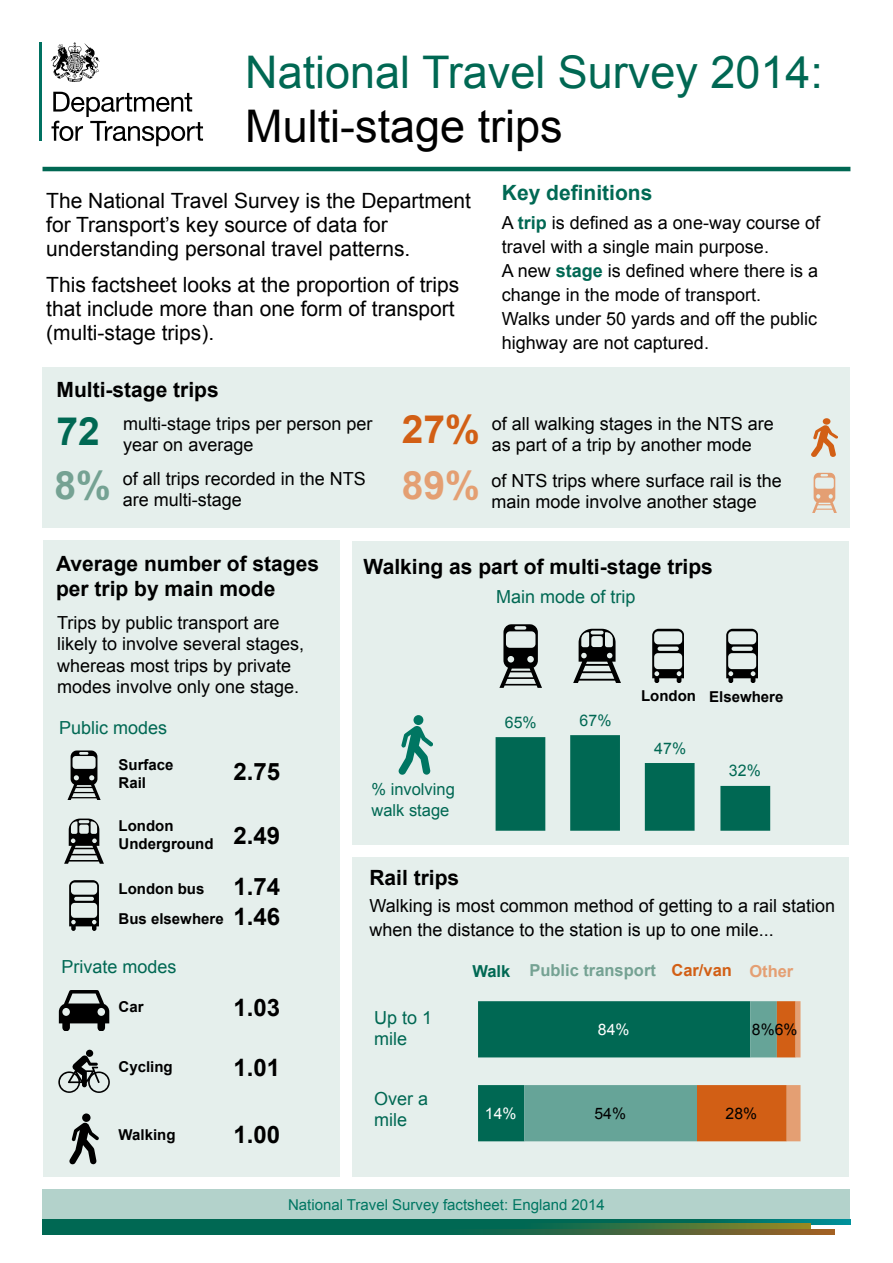
<style>
.page{position:relative;width:893px;height:1263px;background:#fff}
.page>*{position:absolute;margin:0;border:0;box-sizing:border-box;transform-origin:0 0}
.t1{font:45px "Arial";color:#006853}
.t2{font:45px "Arial";color:#000}
.t3{font:700 39px "Arial";color:#e49f72}
.t4{font:700 39px "Arial";color:#d25f15}
.t5{font:700 39px "Arial";color:#006853}
.t6{font:700 39px "Arial";color:#75a293}
.t7{font:700 24px "Arial";color:#000}
.t8{font:21px/24px "Arial";color:#000}
.t9{font:700 21px "Arial";color:#000}
.t10{font:700 21px "Arial";color:#006954}
.t11{font:18px/24px "Arial";color:#000}
.t12{font:18px/21px "Arial";color:#006853}
.t13{font:16.5px/21px "Arial";color:#006853}
.t14{font:700 16.5px "Arial";color:#75a293}
.t15{font:700 16.5px "Arial";color:#d25f15}
.t16{font:700 16.5px "Arial";color:#e49f73}
.t17{font:700 16.5px "Arial";color:#006853}
.t18{font:15.9px "Arial";letter-spacing:.005em;color:#006853}
.t19{font:15.75px "Arial";color:#000}
.t20{font:15.75px "Arial";color:#fff}
.t21{font:700 15px "Arial";color:#000}
.t22{font:15px "Arial";color:#007662}
.s1{font-weight:700;color:#006853}
</style>
<div class="page">
<div style="left:43px;top:1189px;width:807px;height:30px;background:#b3d2cb"></div>
<svg style="left:43px;top:1220px;width:807px;height:5px;background:#066d57"></svg>
<svg style="left:43px;top:1224px;width:767px;height:5px;background:#1b6d4a"></svg>
<svg style="left:43px;top:1229px;width:792px;height:5px;background:#256647"></svg>
<hr style="left:39px;top:42px;width:3px;height:99px;background:#007161">
<svg style="left:51px;top:92px;width:152px;height:54px"></svg>
<svg style="left:51px;top:42px;width:49px;height:40px"></svg>
<hr style="left:43px;top:167px;width:807px;height:4px;background:#006853">
<div style="left:43px;top:540px;width:296px;height:636px;background:#e5efec"></div>
<div style="left:352px;top:541px;width:497px;height:304px;background:#e5efec"></div>
<div style="left:352px;top:857px;width:497px;height:319px;background:#e5efec"></div>
<svg style="left:398px;top:715px;width:35px;height:60px"></svg>
<svg style="left:499px;top:624px;width:43px;height:63px"></svg>
<svg style="left:573px;top:629px;width:48px;height:54px"></svg>
<svg style="left:652px;top:629px;width:32px;height:54px"></svg>
<svg style="left:726px;top:629px;width:31px;height:54px"></svg>
<svg style="left:496px;top:735px;width:274px;height:96px"></svg>
<svg style="left:478px;top:1001px;width:322px;height:140px"></svg>
<svg style="left:69px;top:1113px;width:29px;height:51px"></svg>
<svg style="left:58px;top:1050px;width:52px;height:43px"></svg>
<svg style="left:59px;top:990px;width:50px;height:41px"></svg>
<svg style="left:69px;top:880px;width:30px;height:50px"></svg>
<svg style="left:67px;top:750px;width:34px;height:50px"></svg>
<svg style="left:64px;top:818px;width:40px;height:45px"></svg>
<div style="left:43px;top:367px;width:807px;height:161px;background:#e5efec"></div>
<svg style="left:812px;top:473px;width:25px;height:40px"></svg>
<svg style="left:811px;top:418px;width:26px;height:39px"></svg>
<p class="t1" style="left:245px;top:43px;width:579px">National Travel Survey 2014:</p>
<p class="t2" style="left:245px;top:97px;width:319px">Multi-stage trips</p>
<p class="t8" style="left:46px;top:189px;width:426px">The National Travel Survey is the Department for Transport’s key source of data for understanding personal travel patterns.</p>
<p class="t8" style="left:46px;top:273px;width:415px">This factsheet looks at the proportion of trips that include more than one form of transport (multi-stage trips).</p>
<p class="t9" style="left:57px;top:376px;width:164px">Multi-stage trips</p>
<p class="t11" style="left:123px;top:411px;width:251px">multi-stage trips per person per</p>
<p class="t5" style="left:57px;top:405px;width:45px">72</p>
<p class="t11" style="left:123px;top:433px;width:132px">year on average</p>
<p class="t4" style="left:402px;top:403px;width:80px">27%</p>
<p class="t10" style="left:502px;top:178px;width:152px">Key definitions</p>
<p class="t11" style="left:502px;top:211px;width:320px">A <span class="s1">trip</span> is defined as a one-way course of travel with a single main purpose.</p>
<p class="t11" style="left:502px;top:259px;width:318px">A new <span class="s1">stage</span> is defined where there is a change in the mode of transport.</p>
<p class="t11" style="left:502px;top:307px;width:317px">Walks under 50 yards and off the public highway are not captured.</p>
<p class="t11" style="left:492px;top:411px;width:284px">of all walking stages in the NTS are</p>
<p class="t11" style="left:492px;top:433px;width:262px">as part of a trip by another mode</p>
<p class="t3" style="left:402px;top:460px;width:80px">89%</p>
<p class="t6" style="left:54px;top:460px;width:58px">8%</p>
<p class="t11" style="left:123px;top:468px;width:245px;line-height:21.6px">of all trips recorded in the NTS are multi-stage</p>
<p class="t11" style="left:492px;top:469px;width:292px">of NTS trips where surface rail is the</p>
<p class="t11" style="left:492px;top:490px;width:267px">main mode involve another stage</p>
<p class="t9" style="left:56px;top:549px;width:264px">Average number of stages</p>
<p class="t9" style="left:364px;top:553px;width:351px">Walking as part of multi-stage trips</p>
<p class="t9" style="left:56px;top:575px;width:221px">per trip by main mode</p>
<p class="t12" style="left:496px;top:587px;width:141px">Main mode of trip</p>
<p class="t11" style="left:57px;top:612px;width:249px;line-height:21.6px">Trips by public transport are likely to involve several stages, whereas most trips by private modes involve only one stage.</p>
<p class="t12" style="left:59px;top:717px;width:110px">Public modes</p>
<p class="t21" style="left:119px;top:755px;width:57px">Surface</p>
<p class="t21" style="left:119px;top:773px;width:29px">Rail</p>
<p class="t7" style="left:233px;top:755px;width:48px">2.75</p>
<p class="t21" style="left:119px;top:816px;width:56px">London</p>
<p class="t21" style="left:119px;top:834px;width:96px">Underground</p>
<p class="t21" style="left:119px;top:879px;width:87px">London bus</p>
<p class="t21" style="left:119px;top:909px;width:107px">Bus elsewhere</p>
<p class="t7" style="left:233px;top:820px;width:48px">2.49</p>
<p class="t7" style="left:233px;top:870px;width:48px">1.74</p>
<p class="t7" style="left:233px;top:900px;width:48px">1.46</p>
<p class="t12" style="left:61px;top:956px;width:117px">Private modes</p>
<p class="t21" style="left:119px;top:996px;width:27px">Car</p>
<p class="t7" style="left:233px;top:992px;width:48px">1.03</p>
<p class="t21" style="left:119px;top:1057px;width:56px">Cycling</p>
<p class="t7" style="left:233px;top:1051px;width:48px">1.01</p>
<p class="t21" style="left:119px;top:1125px;width:58px">Walking</p>
<p class="t7" style="left:233px;top:1119px;width:48px">1.00</p>
<p class="t13" style="left:371px;top:779px;width:85px">% involving walk stage</p>
<p class="t18" style="left:505px;top:712px;width:34px">65%</p>
<p class="t18" style="left:579px;top:710px;width:34px">67%</p>
<p class="t21" style="left:641px;top:685px;width:56px">London</p>
<p class="t21" style="left:709px;top:686px;width:76px">Elsewhere</p>
<p class="t18" style="left:654px;top:738px;width:34px">47%</p>
<p class="t18" style="left:729px;top:760px;width:34px">32%</p>
<p class="t9" style="left:369px;top:863px;width:91px">Rail trips</p>
<p class="t11" style="left:369px;top:894px;width:467px">Walking is most common method of getting to a rail station when the distance to the station is up to one mile...</p>
<p class="t12" style="left:374px;top:1007px;width:60px">Up to 1 mile</p>
<p class="t12" style="left:374px;top:1088px;width:56px">Over a mile</p>
<p class="t17" style="left:472px;top:960px;width:39px">Walk</p>
<p class="t14" style="left:529px;top:959px;width:128px">Public transport</p>
<p class="t15" style="left:671px;top:959px;width:62px">Car/van</p>
<p class="t16" style="left:749px;top:960px;width:46px">Other</p>
<p class="t20" style="left:485px;top:1103px;width:33px">14%</p>
<p class="t20" style="left:598px;top:1019px;width:33px">84%</p>
<p class="t19" style="left:594px;top:1103px;width:33px">54%</p>
<p class="t19" style="left:752px;top:1019px;width:47px">8%6%</p>
<p class="t19" style="left:725px;top:1103px;width:33px">28%</p>
<p class="t22" style="left:288px;top:1195px;width:318px">National Travel Survey factsheet: England 2014</p>
</div>
